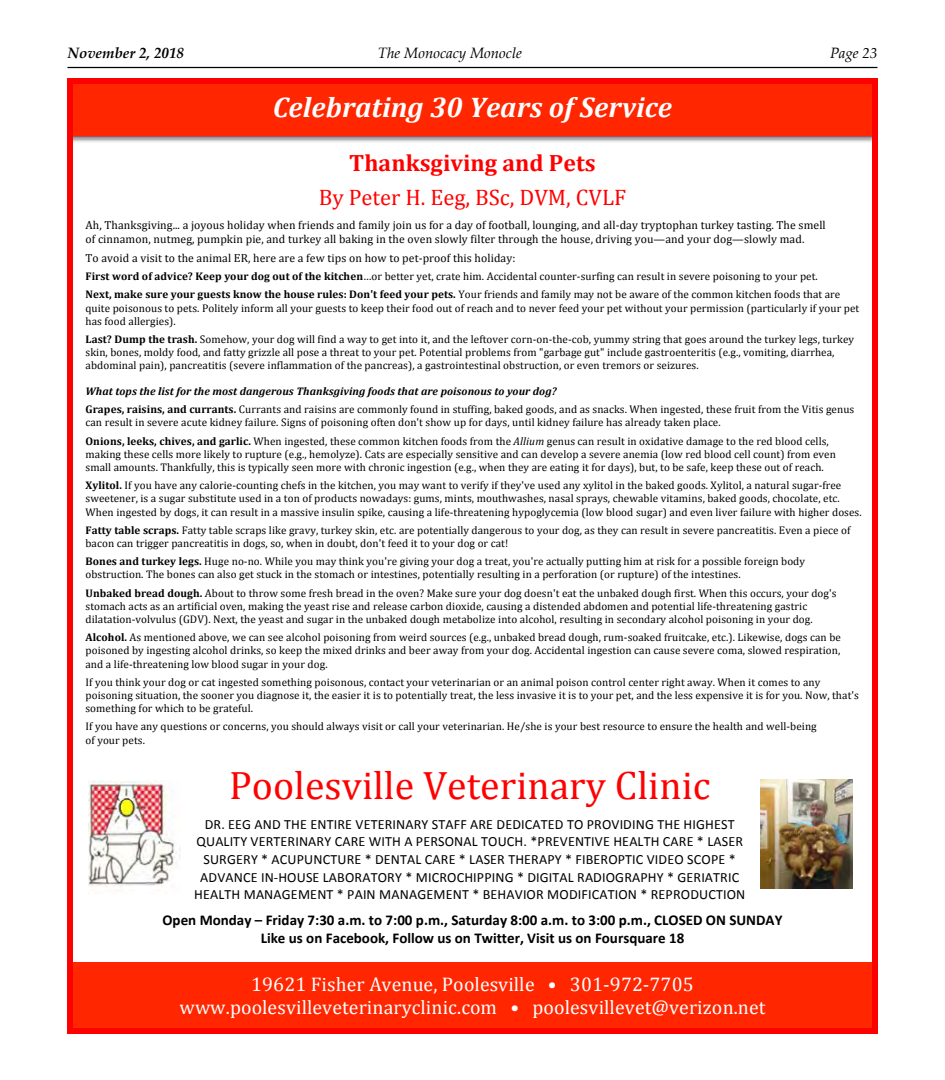
<style>
.page{position:relative;width:945px;height:1080px;background:#fff}
.page>*{position:absolute;margin:0;border:0;box-sizing:border-box;transform-origin:0 0}
.t1{font:39.88px "Cambria";color:#f00}
.t2{font:italic 700 28.5px "Cambria";letter-spacing:.005em;color:#fff}
.t3{font:700 23.75px "Cambria";color:#f00}
.t4{font:22.5px "Cambria";color:#f00}
.t5{font:19.75px/23.8px "Cambria";letter-spacing:.005em;color:#fff;text-align:center}
.t6{font:700 15px/18.2px "Calibri";color:#000;text-align:center}
.t7{font:italic 15px "Palatino Linotype";color:#000}
.t8{font:italic 700 15px "Palatino Linotype";color:#000}
.t9{font:14.12px/17.5px "Calibri";letter-spacing:.01em;color:#000;text-align:center}
.t10{font:11.75px/14.1px "Cambria";letter-spacing:.01em;color:#000}
.t11{font:11.12px/13.2px "Cambria";letter-spacing:.005em;color:#000}
.s1{font-weight:700}
.s2{font-weight:700;font-style:italic}
.s3{font-style:italic}
</style>
<div class="page">
<hr style="left:68px;top:67px;width:810px;height:1px;background:#000">
<div style="left:73px;top:84px;width:799px;height:54px;background:#ff2600"></div>
<div style="left:68px;top:963px;width:810px;height:67px;background:#ff2600"></div>
<img style="left:89px;top:781px;width:91px;height:106px">
<img style="left:761px;top:780px;width:92px;height:109px">
<img style="left:761px;top:784px;width:92px;height:100px">
<svg style="left:68px;top:79px;width:5px;height:5px"></svg>
<div style="left:73px;top:79px;width:799px;height:5px;background:#f00"></div>
<svg style="left:872px;top:79px;width:6px;height:5px"></svg>
<div style="left:68px;top:84px;width:5px;height:944px;background:#f00"></div>
<div style="left:872px;top:84px;width:6px;height:944px;background:#f00"></div>
<svg style="left:68px;top:1028px;width:5px;height:6px"></svg>
<div style="left:73px;top:1028px;width:799px;height:6px;background:#f00"></div>
<svg style="left:872px;top:1028px;width:6px;height:6px"></svg>
<h3 class="t8" style="left:68px;top:43px;width:118px">November 2, 2018</h3>
<h3 class="t7" style="left:378px;top:43px;width:146px">The Monocacy Monocle</h3>
<h3 class="t7" style="left:830px;top:43px;width:49px">Page 23</h3>
<h2 class="t2" style="left:273px;top:88px;width:401px">Celebrating 30 Years of Service</h2>
<h3 class="t3" style="left:349px;top:146px;width:248px">Thanksgiving and Pets</h3>
<h3 class="t4" style="left:319px;top:184px;width:309px">By Peter H. Eeg, BSc, DVM, CVLF</h3>
<p class="t10" style="left:85px;top:218px;width:742px">Ah, Thanksgiving... a joyous holiday when friends and family join us for a day of football, lounging, and all-day tryptophan turkey tasting. The smell of cinnamon, nutmeg, pumpkin pie, and turkey all baking in the oven slowly filter through the house, driving you—and your dog—slowly mad.</p>
<p class="t10" style="left:85px;top:251px;width:431px">To avoid a visit to the animal ER, here are a few tips on how to pet-proof this holiday:</p>
<p class="t11" style="left:85px;top:268px;width:756px;line-height:18px"><span class="s1">First word of advice? Keep your dog out of the kitchen</span>…or better yet, crate him. Accidental counter-surfing can result in severe poisoning to your pet.<br><span class="s1">Next, make sure your guests know the house rules: Don't feed your pets.</span> Your friends and family may not be aware of the common kitchen foods that are</p>
<p class="t11" style="left:85px;top:301px;width:775px">quite poisonous to pets. Politely inform all your guests to keep their food out of reach and to never feed your pet without your permission (particularly if your pet has food allergies).</p>
<p class="t11" style="left:85px;top:333px;width:770px"><span class="s1">Last? Dump the trash.</span> Somehow, your dog will find a way to get into it, and the leftover corn-on-the-cob, yummy string that goes around the turkey legs, turkey skin, bones, moldy food, and fatty grizzle all pose a threat to your pet. Potential problems from "garbage gut" include gastroenteritis (e.g., vomiting, diarrhea, abdominal pain), pancreatitis (severe inflammation of the pancreas), a gastrointestinal obstruction, or even tremors or seizures.</p>
<p class="t11" style="left:86px;top:382px;width:770px;line-height:18px"><span class="s2">What tops the list for the most dangerous Thanksgiving foods that are poisonous to your dog?<br></span><span class="s1">Grapes, raisins, and currants.</span> Currants and raisins are commonly found in stuffing, baked goods, and as snacks. When ingested, these fruit from the Vitis genus</p>
<p class="t11" style="left:85px;top:413px;width:745px;line-height:18.2px">can result in severe acute kidney failure. Signs of poisoning often don't show up for days, until kidney failure has already taken place.<br><span class="s1">Onions, leeks, chives, and garlic.</span> When ingested, these common kitchen foods from the <span class="s3">Allium</span> genus can result in oxidative damage to the red blood cells,</p>
<p class="t11" style="left:85px;top:447px;width:752px">making these cells more likely to rupture (e.g., hemolyze). Cats are especially sensitive and can develop a severe anemia (low red blood cell count) from even small amounts. Thankfully, this is typically seen more with chronic ingestion (e.g., when they are eating it for days), but, to be safe, keep these out of reach.</p>
<p class="t11" style="left:85px;top:479px;width:778px"><span class="s1">Xylitol.</span> If you have any calorie-counting chefs in the kitchen, you may want to verify if they've used any xylitol in the baked goods. Xylitol, a natural sugar-free sweetener, is a sugar substitute used in a ton of products nowadays: gums, mints, mouthwashes, nasal sprays, chewable vitamins, baked goods, chocolate, etc.<br>When ingested by dogs, it can result in a massive insulin spike, causing a life-threatening hypoglycemia (low blood sugar) and even liver failure with higher doses.</p>
<p class="t11" style="left:85px;top:523px;width:766px"><span class="s1">Fatty table scraps.</span> Fatty table scraps like gravy, turkey skin, etc. are potentially dangerous to your dog, as they can result in severe pancreatitis. Even a piece of bacon can trigger pancreatitis in dogs, so, when in doubt, don't feed it to your dog or cat!</p>
<p class="t11" style="left:85px;top:555px;width:721px"><span class="s1">Bones and turkey legs.</span> Huge no-no. While you may think you're giving your dog a treat, you're actually putting him at risk for a possible foreign body obstruction. The bones can also get stuck in the stomach or intestines, potentially resulting in a perforation (or rupture) of the intestines.</p>
<p class="t11" style="left:85px;top:586px;width:753px"><span class="s1">Unbaked bread dough.</span> About to throw some fresh bread in the oven? Make sure your dog doesn't eat the unbaked dough first. When this occurs, your dog's stomach acts as an artificial oven, making the yeast rise and release carbon dioxide, causing a distended abdomen and potential life-threatening gastric dilatation-volvulus (GDV). Next, the yeast and sugar in the unbaked dough metabolize into alcohol, resulting in secondary alcohol poisoning in your dog.</p>
<p class="t11" style="left:85px;top:631px;width:757px;text-align:justify"><span class="s1">Alcohol.</span> As mentioned above, we can see alcohol poisoning from weird sources (e.g., unbaked bread dough, rum-soaked fruitcake, etc.). Likewise, dogs can be poisoned by ingesting alcohol drinks, so keep the mixed drinks and beer away from your dog. Accidental ingestion can cause severe coma, slowed respiration, and a life-threatening low blood sugar in your dog.</p>
<p class="t11" style="left:85px;top:675px;width:775px">If you think your dog or cat ingested something poisonous, contact your veterinarian or an animal poison control center right away. When it comes to any poisoning situation, the sooner you diagnose it, the easier it is to potentially treat, the less invasive it is to your pet, and the less expensive it is for you. Now, that's something for which to be grateful.</p>
<p class="t11" style="left:85px;top:720px;width:733px">If you have any questions or concerns, you should always visit or call your veterinarian. He/she is your best resource to ensure the health and well-being of your pets.</p>
<h1 class="t1" style="left:229px;top:762px;width:483px">Poolesville Veterinary Clinic</h1>
<p class="t9" style="left:194px;top:815px;width:553px">DR. EEG AND THE ENTIRE VETERINARY STAFF ARE DEDICATED TO PROVIDING THE HIGHEST QUALITY VERTERINARY CARE WITH A PERSONAL TOUCH. *PREVENTIVE HEALTH CARE * LASER SURGERY * ACUPUNCTURE * DENTAL CARE * LASER THERAPY * FIBEROPTIC VIDEO SCOPE * ADVANCE IN-HOUSE LABORATORY * MICROCHIPPING * DIGITAL RADIOGRAPHY * GERIATRIC HEALTH MANAGEMENT * PAIN MANAGEMENT * BEHAVIOR MODIFICATION * REPRODUCTION</p>
<h3 class="t6" style="left:162px;top:910px;width:622px">Open Monday – Friday 7:30 a.m. to 7:00 p.m., Saturday 8:00 a.m. to 3:00 p.m., CLOSED ON SUNDAY<br>Like us on Facebook, Follow us on Twitter, Visit us on Foursquare 18</h3>
<h3 class="t5" style="left:179px;top:972px;width:587px">19621 Fisher Avenue, Poolesville • 301-972-7705 www.poolesvilleveterinaryclinic.com • poolesvillevet@verizon.net</h3>
</div>
